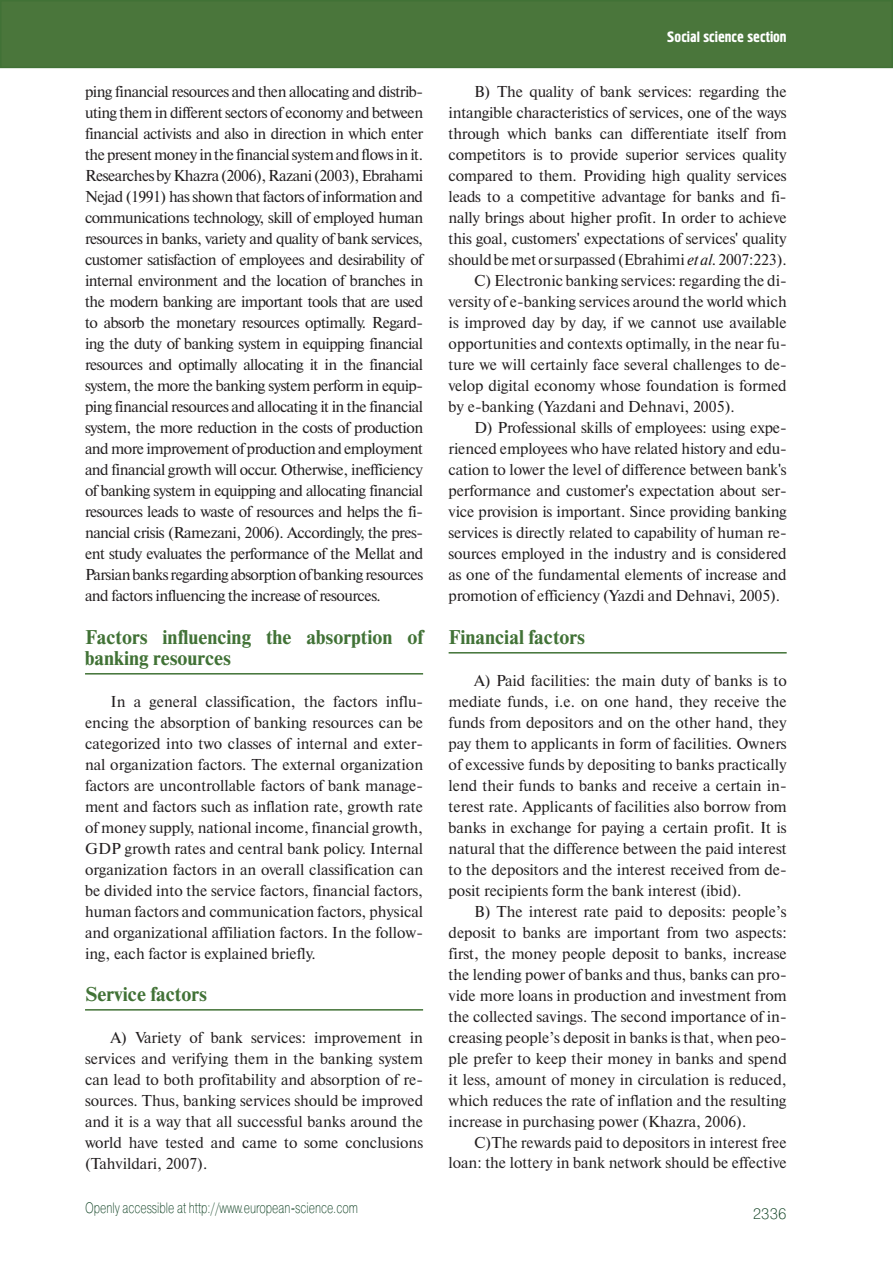
<style>
.page{position:relative;width:893px;height:1263px;background:#fff}
.page>*{position:absolute;margin:0;border:0;box-sizing:border-box;transform-origin:0 0}
.t1{font:700 18.75px/21px "Newton C";color:#417236}
.t2{font:15.75px/21px "Newton C";letter-spacing:-.01em;color:#231f20;text-align:justify}
.t3{font:15px "Pragmatica Light C";color:#0b3e1f;scale:.75 1}
.t4{font:15px "Hermes C";color:#fff}
.t5{font:15px "Pragmatica Light C";color:#0b3e1f}
.s1{font-style:italic}
</style>
<div class="page">
<div style="left:1px;top:1px;width:891px;height:66px;background:#4a763b"></div>
<div style="left:0;top:0;width:893px;height:68px;border:2px solid #417236"></div>
<hr style="left:85px;top:673px;width:338px;height:1px;background:#417236">
<hr style="left:85px;top:1009px;width:338px;height:1px;background:#417236">
<hr style="left:449px;top:652px;width:338px;height:1px;background:#417236">
<p class="t2" style="left:85px;top:82px;width:340px">ping financial resources and then allocating and distrib&shy;uting them in different sectors of economy and between financial activists and also in direction in which enter the present money in the financial system and flows in it.<br>Researches by Khazra (2006), Razani (2003), Ebrahami Nejad (1991) has shown that factors of information and communications technology, skill of employed human resources in banks, variety and quality of bank services, customer satisfaction of employees and desirability of internal environment and the location of branches in the modern banking are important tools that are used to absorb the monetary resources optimally. Regard&shy;ing the duty of banking system in equipping financial resources and optimally allocating it in the financial system, the more the banking system perform in equip&shy;ping financial resources and allocating it in the financial system, the more reduction in the costs of production and more improvement of production and employment and financial growth will occur. Otherwise, inefficiency of banking system in equipping and allocating financial resources leads to waste of resources and helps the fi&shy;nancial crisis (Ramezani, 2006). Accordingly, the pres&shy;ent study evaluates the performance of the Mellat and Parsian banks regarding absorption of banking resources and factors influencing the increase of resources.</p>
<p class="t1" style="left:85px;top:626px;width:340px">Factors influencing the absorption of banking resources</p>
<p class="t2" style="left:85px;top:691px;width:340px;text-indent:26px">In a general classification, the factors influ&shy;encing the absorption of banking resources can be categorized into two classes of internal and exter&shy;nal organization factors. The external organization factors are uncontrollable factors of bank manage&shy;ment and factors such as inflation rate, growth rate of money supply, national income, financial growth, GDP growth rates and central bank policy. Internal organization factors in an overall classification can be divided into the service factors, financial factors, human factors and communication factors, physical and organizational affiliation factors. In the follow&shy;ing, each factor is explained briefly.</p>
<p class="t1" style="left:85px;top:983px;width:124px">Service factors</p>
<p class="t2" style="left:85px;top:1027px;width:340px;text-indent:26px">А) Variety of bank services: improvement in services and verifying them in the banking system can lead to both profitability and absorption of re&shy;sources. Thus, banking services should be improved and it is a way that all successful banks around the world have tested and came to some conclusions (Tahvildari, 2007).</p>
<p class="t3" style="left:85px;top:1199px;width:365px">Openly accessible at http://www.european-science.com</p>
<p class="t4" style="left:667px;top:29px;width:121px">Social science section</p>
<p class="t2" style="left:474px;top:82px;width:314px">В) The quality of bank services: regarding the</p>
<p class="t2" style="left:449px;top:103px;width:340px">intangible characteristics of services, one of the ways</p>
<p class="t2" style="left:449px;top:124px;width:340px">through which banks can differentiate itself from</p>
<p class="t2" style="left:449px;top:145px;width:340px">competitors is to provide superior services quality</p>
<p class="t2" style="left:449px;top:166px;width:340px">compared to them. Providing high quality services</p>
<p class="t2" style="left:449px;top:187px;width:339px">leads to a competitive advantage for banks and fi-</p>
<p class="t2" style="left:449px;top:208px;width:340px">nally brings about higher profit. In order to achieve</p>
<p class="t2" style="left:449px;top:229px;width:340px">this goal, customers' expectations of services' quality</p>
<p class="t2" style="left:449px;top:250px;width:340px">should be met or surpassed (Ebrahimi <span class="s1">et al</span>. 2007:223).</p>
<p class="t2" style="left:474px;top:271px;width:314px">С) Electronic banking services: regarding the di-</p>
<p class="t2" style="left:449px;top:292px;width:340px">versity of e-banking services around the world which</p>
<p class="t2" style="left:449px;top:313px;width:340px">is improved day by day, if we cannot use available</p>
<p class="t2" style="left:449px;top:334px;width:340px">opportunities and contexts optimally, in the near fu-</p>
<p class="t2" style="left:449px;top:355px;width:340px">ture we will certainly face several challenges to de-</p>
<p class="t2" style="left:449px;top:376px;width:340px">velop digital economy whose foundation is formed</p>
<p class="t2" style="left:449px;top:397px;width:288px">by e-banking (Yazdani and Dehnavi, 2005).</p>
<p class="t2" style="left:474px;top:418px;width:314px">D) Professional skills of employees: using expe-</p>
<p class="t2" style="left:449px;top:439px;width:340px">rienced employees who have related history and edu-</p>
<p class="t2" style="left:449px;top:460px;width:340px">cation to lower the level of difference between bank's</p>
<p class="t2" style="left:449px;top:481px;width:340px">performance and customer's expectation about ser-</p>
<p class="t2" style="left:449px;top:502px;width:340px">vice provision is important. Since providing banking</p>
<p class="t2" style="left:449px;top:523px;width:340px">services is directly related to capability of human re-</p>
<p class="t2" style="left:449px;top:544px;width:340px">sources employed in the industry and is considered</p>
<p class="t2" style="left:449px;top:565px;width:339px">as one of the fundamental elements of increase and</p>
<p class="t2" style="left:449px;top:586px;width:333px">promotion of efficiency (Yazdi and Dehnavi, 2005).</p>
<p class="t1" style="left:449px;top:626px;width:138px">Financial factors</p>
<p class="t2" style="left:449px;top:670px;width:340px;text-indent:26px">A) Paid facilities: the main duty of banks is to mediate funds, i.e. on one hand, they receive the funds from depositors and on the other hand, they pay them to applicants in form of facilities. Owners of excessive funds by depositing to banks practically lend their funds to banks and receive a certain in&shy;terest rate. Applicants of facilities also borrow from banks in exchange for paying a certain profit. It is natural that the difference between the paid interest to the depositors and the interest received from de&shy;posit recipients form the bank interest (ibid).</p>
<p class="t2" style="left:449px;top:901px;width:340px;text-indent:26px">B) The interest rate paid to deposits: people’s deposit to banks are important from two aspects: first, the money people deposit to banks, increase the lending power of banks and thus, banks can pro&shy;vide more loans in production and investment from the collected savings. The second importance of in&shy;creasing people’s deposit in banks is that, when peo&shy;ple prefer to keep their money in banks and spend it less, amount of money in circulation is reduced, which reduces the rate of inflation and the resulting increase in purchasing power (Khazra, 2006).</p>
<p class="t2" style="left:449px;top:1132px;width:339px;text-align:right">C)The rewards paid to depositors in interest free loan: the lottery in bank network should be effective</p>
<p class="t5" style="left:753px;top:1205px;width:35px">2336</p>
</div>
